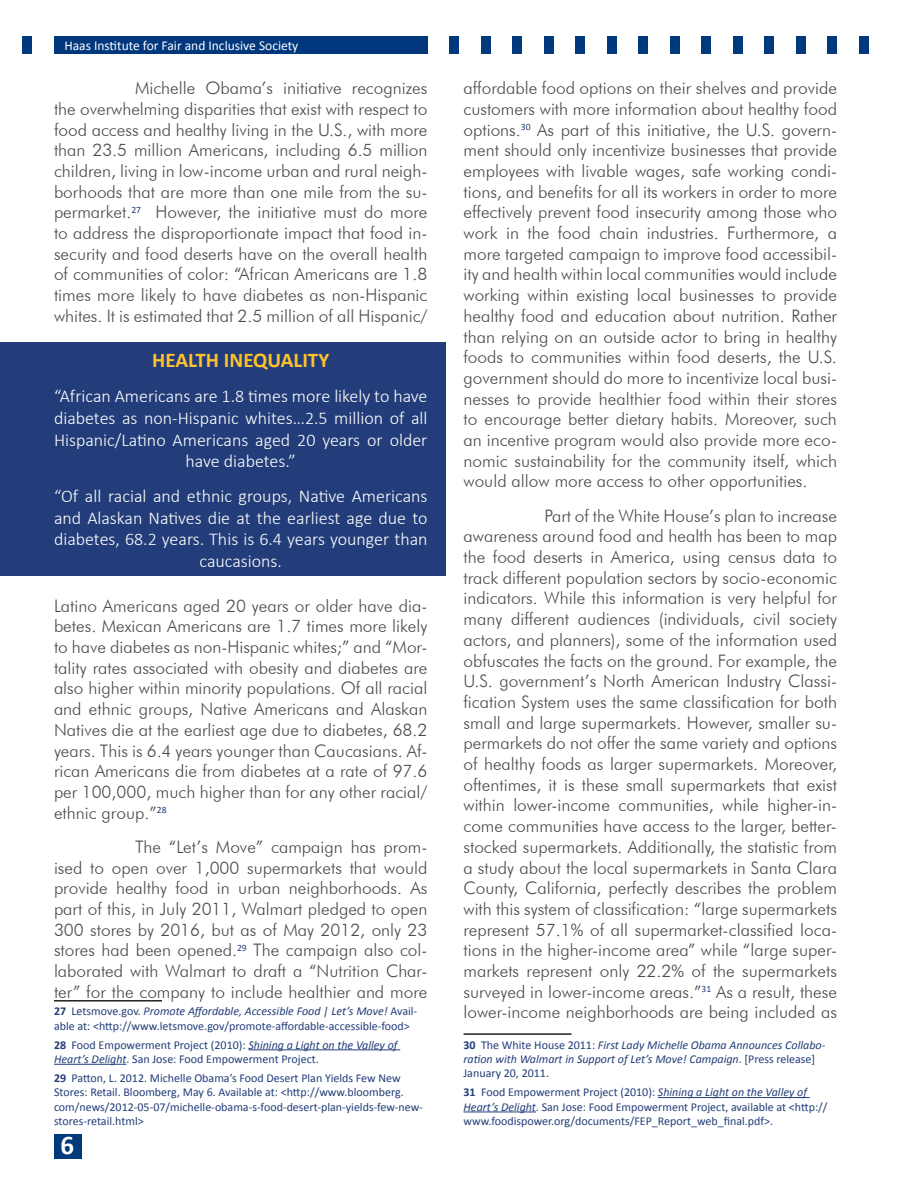
<style>
.page{position:relative;width:918px;height:1188px;background:#fff}
.page>*{position:absolute;margin:0;border:0;box-sizing:border-box;transform-origin:0 0}
.t1{font:700 27px "Calibri";color:#fff}
.H-Quote_title{font:700 21px "Calibri";color:#ffc22d}
.H-Quote{font:300 18px/21.6px "Calibri";color:#fff;text-align:center}
.H-BodyText{font:300 17.25px/20.7px "Futura BT";color:#4b4b4b;text-align:justify}
.H-Footnote{font:300 17.25px/20.7px "Futura BT";color:#4b4b4b;text-align:justify}
.t2{font:13.5px "Calibri";color:#fff}
.H-Footnote-2{font:12px/14.4px "Calibri";color:#223d79}
.H-Footnote-3{font:italic 12px/14.4px "Calibri";color:#223d79}
.s1{font-weight:700}
.s2{font-style:italic}
.s3{font-weight:700;font-style:normal}
.s4{font-style:normal}
</style>
<div class="page">
<div style="left:54px;top:36px;width:374px;height:18px;background:#00377d"></div>
<div style="left:859px;top:36px;width:9px;height:18px;background:#00377d"></div>
<div style="left:828px;top:36px;width:9px;height:18px;background:#003a7d"></div>
<div style="left:796px;top:36px;width:9px;height:18px;background:#003a7d"></div>
<div style="left:765px;top:36px;width:9px;height:18px;background:#003a7d"></div>
<div style="left:733px;top:36px;width:9px;height:18px;background:#003a7d"></div>
<div style="left:702px;top:36px;width:9px;height:18px;background:#003a7d"></div>
<div style="left:670px;top:36px;width:9px;height:18px;background:#003a7d"></div>
<div style="left:639px;top:36px;width:9px;height:18px;background:#003a7d"></div>
<div style="left:607px;top:36px;width:9px;height:18px;background:#003a7d"></div>
<div style="left:576px;top:36px;width:9px;height:18px;background:#003a7d"></div>
<div style="left:544px;top:36px;width:9px;height:18px;background:#003a7d"></div>
<div style="left:513px;top:36px;width:9px;height:18px;background:#003a7d"></div>
<div style="left:481px;top:36px;width:9px;height:18px;background:#003a7d"></div>
<div style="left:450px;top:36px;width:9px;height:18px;background:#00377d"></div>
<div style="left:23px;top:36px;width:9px;height:18px;background:#003a7d"></div>
<div style="left:54px;top:1134px;width:27px;height:24px;background:#003a7d"></div>
<hr style="left:54px;top:1000px;width:108px;height:2px;background:#231f20">
<hr style="left:248px;top:1049px;width:152px;height:1px;background:#223d79">
<hr style="left:54px;top:1064px;width:72px;height:1px;background:#223d79">
<hr style="left:464px;top:1033px;width:108px;height:2px;background:#231f20">
<hr style="left:658px;top:1097px;width:152px;height:1px;background:#223d79">
<hr style="left:464px;top:1112px;width:72px;height:1px;background:#223d79">
<div style="left:0;top:343px;width:446px;height:233px;background:#223d79"></div>
<p class="t2" style="left:64px;top:37px;width:236px">Haas Institute for Fair and Inclusive Society</p>
<p class="H-BodyText" style="left:54px;top:77px;width:375px;text-indent:81px">Michelle Obama’s initiative recognizes the overwhelming disparities that exist with respect to food access and healthy living in the U.S., with more than 23.5 million Americans, including 6.5 million children, living in low-income urban and rural neigh&shy;borhoods that are more than one mile from the su&shy;permarket.<sup>27</sup> However, the initiative must do more to address the disproportionate impact that food in&shy;security and food deserts have on the overall health of communities of color: “African Americans are 1.8 times more likely to have diabetes as non-Hispanic whites. It is estimated that 2.5 million of all Hispanic/</p>
<p class="H-Quote_title" style="left:152px;top:347px;width:179px">HEALTH INEQUALITY</p>
<p class="H-Quote" style="left:54px;top:385px;width:375px">“African Americans are 1.8 times more likely to have diabetes as non-Hispanic whites…2.5 million of all Hispanic/Latino Americans aged 20 years or older have diabetes.”</p>
<p class="H-Quote" style="left:54px;top:485px;width:375px">“Of all racial and ethnic groups, Native Americans and Alaskan Natives die at the earliest age due to diabetes, 68.2 years. This is 6.4 years younger than caucasions.</p>
<p class="H-BodyText" style="left:54px;top:595px;width:375px">Latino Americans aged 20 years or older have dia&shy;betes. Mexican Americans are 1.7 times more likely to have diabetes as non-Hispanic whites;” and “Mor&shy;tality rates associated with obesity and diabetes are also higher within minority populations. Of all racial and ethnic groups, Native Americans and Alaskan Natives die at the earliest age due to diabetes, 68.2 years. This is 6.4 years younger than Caucasians. Af&shy;rican Americans die from diabetes at a rate of 97.6 per 100,000, much higher than for any other racial/ ethnic group.”<sup>28</sup></p>
<p class="H-BodyText" style="left:54px;top:836px;width:375px;text-indent:81px">The “Let’s Move” campaign has prom&shy;ised to open over 1,000 supermarkets that would provide healthy food in urban neighborhoods. As part of this, in July 2011, Walmart pledged to open 300 stores by 2016, but as of May 2012, only 23 stores had been opened.<sup>29</sup> The campaign also col&shy;laborated with Walmart to draft a “Nutrition Char&shy;ter” for the company to include healthier and more</p>
<p class="H-Footnote-2" style="left:54px;top:1004px;width:365px"><span class="s1">27</span> Letsmove.gov. <span class="s2">Promote Affordable, Accessible Food | Let’s Move!</span> Avail&shy;able at: &lt;http://www.letsmove.gov/promote-affordable-accessible-food&gt;</p>
<p class="H-Footnote-2" style="left:54px;top:1037px;width:345px"><span class="s1">28</span> Food Empowerment Project (2010): <span class="s2">Shining a Light on the Valley of<br>Heart’s Delight</span>. San Jose: Food Empowerment Project.</p>
<p class="H-Footnote-2" style="left:54px;top:1071px;width:370px"><span class="s1">29</span> Patton, L. 2012. Michelle Obama’s Food Desert Plan Yields Few New Stores: Retail. Bloomberg, May 6. Available at: &lt;http://www.bloomberg. com/news/2012-05-07/michelle-obama-s-food-desert-plan-yields-few-new&shy;stores-retail.html&gt;</p>
<h1 class="t1" style="left:60px;top:1128px;width:15px">6</h1>
<p class="H-Footnote" style="left:464px;top:77px;width:375px">affordable food options on their shelves and provide customers with more information about healthy food options.<sup>30</sup> As part of this initiative, the U.S. govern&shy;ment should only incentivize businesses that provide employees with livable wages, safe working condi&shy;tions, and benefits for all its workers in order to more effectively prevent food insecurity among those who work in the food chain industries. Furthermore, a more targeted campaign to improve food accessibil&shy;ity and health within local communities would include working within existing local businesses to provide healthy food and education about nutrition. Rather than relying on an outside actor to bring in healthy foods to communities within food deserts, the U.S. government should do more to incentivize local busi&shy;nesses to provide healthier food within their stores to encourage better dietary habits. Moreover, such an incentive program would also provide more eco&shy;nomic sustainability for the community itself, which would allow more access to other opportunities.</p>
<p class="H-BodyText" style="left:464px;top:505px;width:375px;text-indent:81px">Part of the White House’s plan to increase awareness around food and health has been to map the food deserts in America, using census data to track different population sectors by socio-economic indicators. While this information is very helpful for many different audiences (individuals, civil society actors, and planners), some of the information used obfuscates the facts on the ground. For example, the U.S. government’s North American Industry Classi&shy;fication System uses the same classification for both small and large supermarkets. However, smaller su&shy;permarkets do not offer the same variety and options of healthy foods as larger supermarkets. Moreover, oftentimes, it is these small supermarkets that exist within lower-income communities, while higher-in&shy;come communities have access to the larger, better&shy;stocked supermarkets. Additionally, the statistic from a study about the local supermarkets in Santa Clara County, California, perfectly describes the problem with this system of classification: “large supermarkets represent 57.1% of all supermarket-classified loca&shy;tions in the higher-income area” while “large super&shy;markets represent only 22.2% of the supermarkets surveyed in lower-income areas.”<sup>31</sup> As a result, these lower-income neighborhoods are being included as</p>
<p class="H-Footnote-3" style="left:464px;top:1037px;width:363px"><span class="s3">30</span> <span class="s4">The White House 2011:</span> First Lady Michelle Obama Announces Collabo&shy;ration with Walmart in Support of Let’s Move! Campaign<span class="s4">. [Press release]<br>January 20, 2011.</span></p>
<p class="H-Footnote-2" style="left:464px;top:1085px;width:366px"><span class="s1">31</span> Food Empowerment Project (2010): <span class="s2">Shining a Light on the Valley of<br>Heart’s Delight</span>. San Jose: Food Empowerment Project, available at &lt;http:// www.foodispower.org/documents/FEP_Report_web_final.pdf&gt;.</p>
</div>
